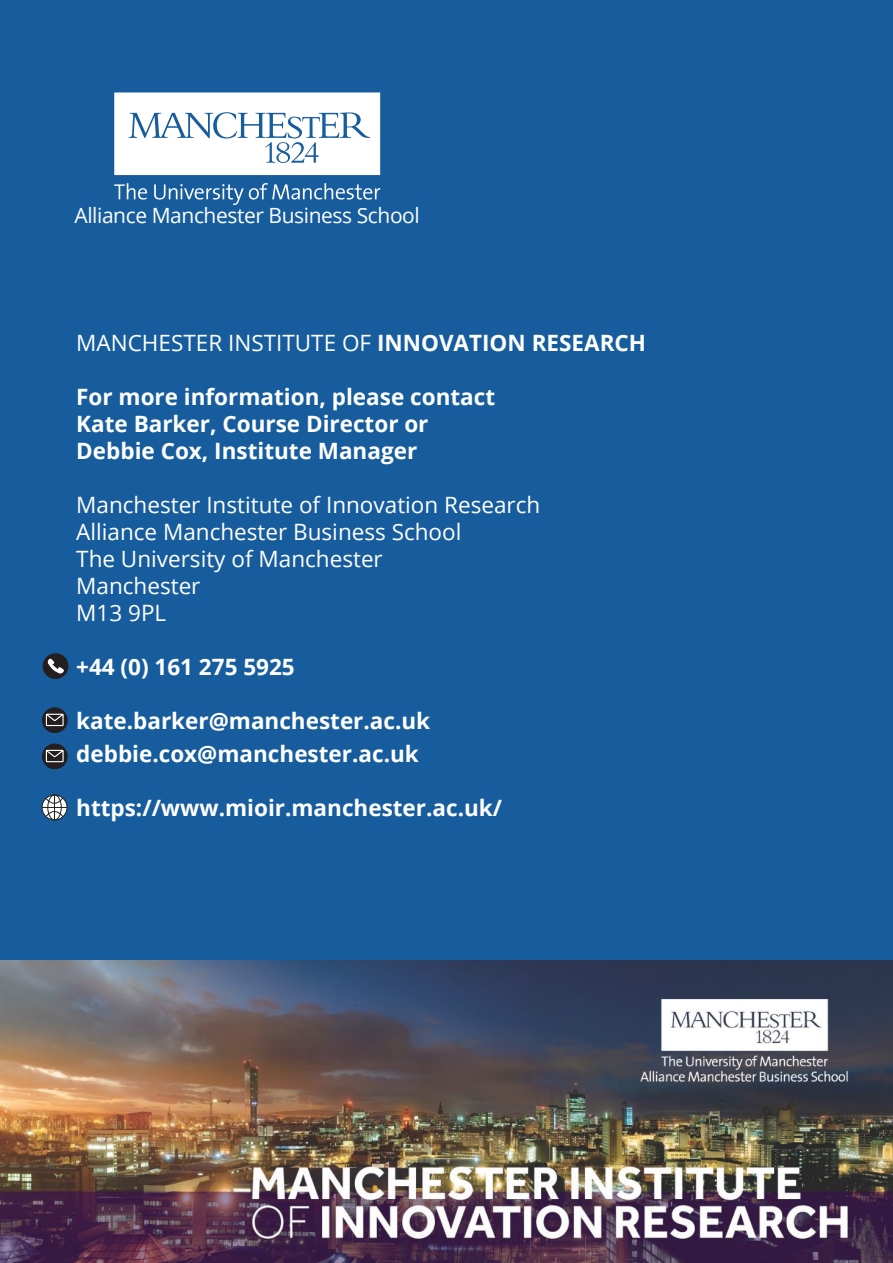
<style>
.page{position:relative;width:893px;height:1263px;background:#175d9e}
.page>*{position:absolute;margin:0;border:0;box-sizing:border-box;transform-origin:0 0}
.Big_Para1{font:700 22.5px "Open Sans";color:#fff}
.Big_Para1-2{font:22.5px "Open Sans";color:#fff}
.t1{font:21px "Open Sans";letter-spacing:-.02em;color:#fff}
.s1{font-weight:700}
</style>
<div class="page">
<svg style="left:114px;top:92px;width:266px;height:83px;background:#e9eff5"></svg>
<svg style="left:114px;top:183px;width:33px;height:17px"></svg>
<svg style="left:154px;top:183px;width:226px;height:22px"></svg>
<div style="left:42px;top:794px;width:25px;height:26px;border:1px solid #231f20;border-radius:50%"></div>
<div style="left:47px;top:794px;width:15px;height:26px;border:1px solid #231f20;border-radius:50%"></div>
<svg style="left:42px;top:795px;width:25px;height:25px"></svg>
<div style="left:43px;top:654px;width:25px;height:24px;background:#231f20;border-radius:50%"></div>
<div style="left:43px;top:653px;width:25px;height:26px;border:1px solid #231f20;border-radius:50%"></div>
<svg style="left:48px;top:658px;width:16px;height:16px"></svg>
<div style="left:42px;top:708px;width:25px;height:25px;background:#231f20;border-radius:50%"></div>
<div style="left:42px;top:707px;width:26px;height:26px;border:1px solid #231f20;border-radius:50%"></div>
<svg style="left:45px;top:713px;width:20px;height:14px"></svg>
<div style="left:42px;top:744px;width:25px;height:25px;background:#231f20;border-radius:50%"></div>
<div style="left:42px;top:744px;width:26px;height:25px;border:1px solid #231f20;border-radius:50%"></div>
<svg style="left:45px;top:749px;width:20px;height:14px"></svg>
<img style="left:0;top:960px;width:893px;height:303px">
<p class="t1" style="left:75px;top:201px;width:347px">Alliance Manchester Business School</p>
<p class="Big_Para1-2" style="left:76px;top:327px;width:571px">MANCHESTER INSTITUTE OF <span class="s1">INNOVATION RESEARCH</span></p>
<p class="Big_Para1" style="left:76px;top:381px;width:420px">For more information, please contact</p>
<p class="Big_Para1" style="left:76px;top:408px;width:354px">Kate Barker, Course Director or</p>
<p class="Big_Para1" style="left:76px;top:435px;width:342px">Debbie Cox, Institute Manager</p>
<p class="Big_Para1-2" style="left:76px;top:489px;width:466px">Manchester Institute of Innovation Research</p>
<p class="Big_Para1-2" style="left:76px;top:516px;width:387px">Alliance Manchester Business School</p>
<p class="Big_Para1-2" style="left:76px;top:543px;width:308px">The University of Manchester</p>
<p class="Big_Para1-2" style="left:76px;top:570px;width:126px">Manchester</p>
<p class="Big_Para1-2" style="left:76px;top:597px;width:92px">M13 9PL</p>
<p class="Big_Para1" style="left:76px;top:651px;width:220px">+44 (0) 161 275 5925</p>
<p class="Big_Para1" style="left:76px;top:705px;width:355px">kate.barker@manchester.ac.uk</p>
<p class="Big_Para1" style="left:76px;top:738px;width:344px">debbie.cox@manchester.ac.uk</p>
<p class="Big_Para1" style="left:76px;top:792px;width:427px">https://www.mioir.manchester.ac.uk/</p>
</div>
